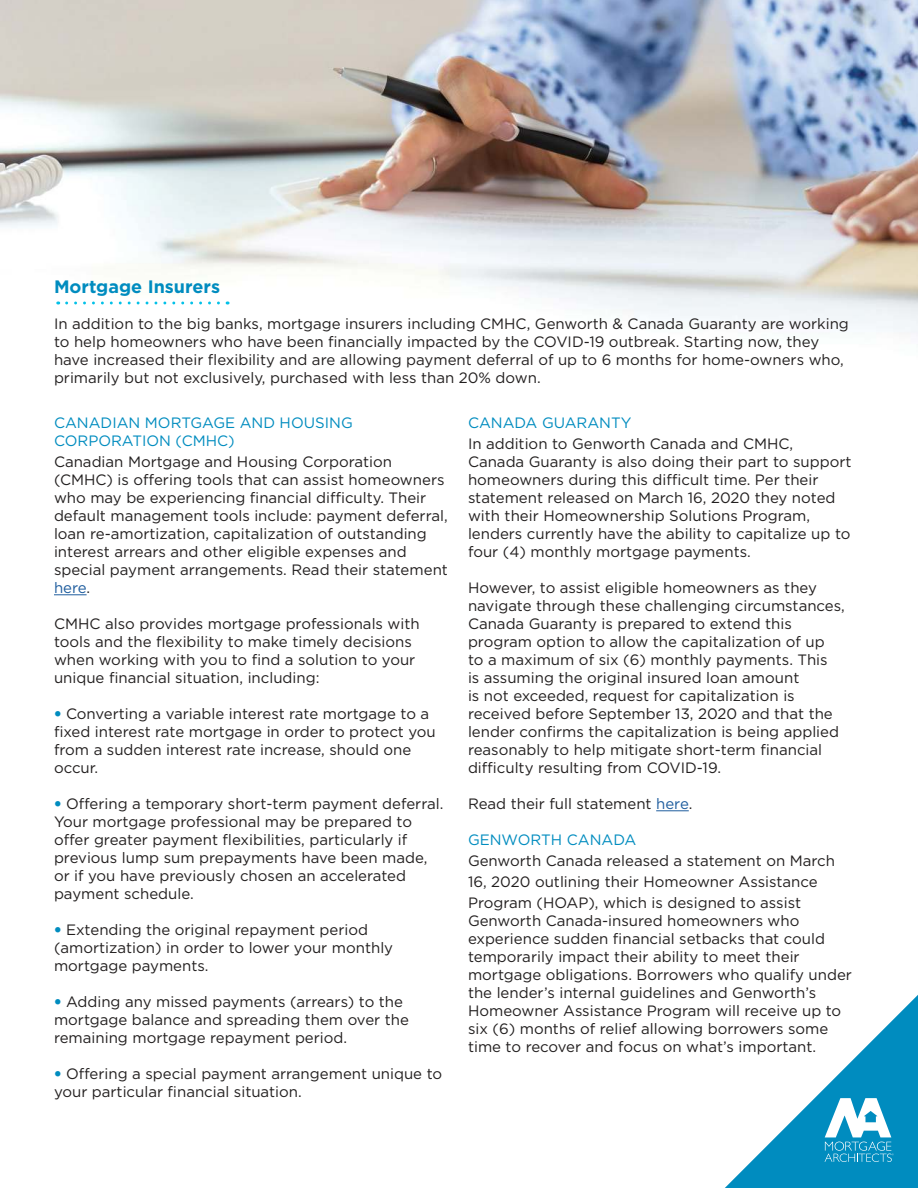
<style>
.page{position:relative;width:918px;height:1188px;background:#fff}
.page>*{position:absolute;margin:0;border:0;box-sizing:border-box;transform-origin:0 0}
.t1{font:700 18px "Gotham";color:#008cbf}
.t2{font:15px/18px "Gotham";color:#221f1f}
.t3{font:15px/18px "Gotham";color:#008cbf}
.s1{color:#1f5d9e}
.s2{font-family:"Avenir";color:#008cbf}
</style>
<div class="page">
<svg style="left:725px;top:995px;width:193px;height:193px"></svg>
<img style="left:0;top:0;width:918px;height:595px">
<hr style="left:54px;top:595px;width:33px;height:1px;background:#1f5d9e">
<hr style="left:656px;top:811px;width:33px;height:1px;background:#1f5d9e">
<svg style="left:67px;top:301px;width:161px;height:3px"></svg>
<p class="t1" style="left:54px;top:279px;width:168px">Mortgage Insurers</p>
<p class="t2" style="left:54px;top:316px;width:796px">In addition to the big banks, mortgage insurers including CMHC, Genworth &amp; Canada Guaranty are working to help homeowners who have been financially impacted by the COVID-19 outbreak. Starting now, they have increased their flexibility and are allowing payment deferral of up to 6 months for home-owners who, primarily but not exclusively, purchased with less than 20% down.</p>
<p class="t3" style="left:54px;top:414px;width:300px">CANADIAN MORTGAGE AND HOUSING<br>CORPORATION (CMHC)</p>
<p class="t2" style="left:54px;top:453px;width:395px">Canadian Mortgage and Housing Corporation (CMHC) is offering tools that can assist homeowners who may be experiencing financial difficulty. Their default management tools include: payment deferral, loan re-amortization, capitalization of outstanding interest arrears and other eligible expenses and special payment arrangements. Read their statement <span class="s1">here</span>.</p>
<p class="t2" style="left:54px;top:615px;width:367px">CMHC also provides mortgage professionals with tools and the flexibility to make timely decisions when working with you to find a solution to your unique financial situation, including:</p>
<p class="t2" style="left:54px;top:705px;width:383px"><span class="s2">•</span> Converting a variable interest rate mortgage to a fixed interest rate mortgage in order to protect you from a sudden interest rate increase, should one occur.</p>
<p class="t2" style="left:54px;top:795px;width:391px"><span class="s2">•</span> Offering a temporary short-term payment deferral.<br>Your mortgage professional may be prepared to offer greater payment flexibilities, particularly if previous lump sum prepayments have been made, or if you have previously chosen an accelerated payment schedule.</p>
<p class="t2" style="left:54px;top:921px;width:341px"><span class="s2">•</span> Extending the original repayment period (amortization) in order to lower your monthly mortgage payments.</p>
<p class="t2" style="left:54px;top:993px;width:356px"><span class="s2">•</span> Adding any missed payments (arrears) to the mortgage balance and spreading them over the remaining mortgage repayment period.</p>
<p class="t2" style="left:54px;top:1065px;width:390px"><span class="s2">•</span> Offering a special payment arrangement unique to your particular financial situation.</p>
<p class="t3" style="left:468px;top:414px;width:165px">CANADA GUARANTY</p>
<p class="t2" style="left:468px;top:435px;width:385px">In addition to Genworth Canada and CMHC, Canada Guaranty is also doing their part to support homeowners during this difficult time. Per their statement released on March 16, 2020 they noted with their Homeownership Solutions Program, lenders currently have the ability to capitalize up to four (4) monthly mortgage payments.</p>
<p class="t2" style="left:468px;top:579px;width:378px">However, to assist eligible homeowners as they navigate through these challenging circumstances, Canada Guaranty is prepared to extend this program option to allow the capitalization of up<br>to a maximum of six (6) monthly payments. This<br>is assuming the original insured loan amount<br>is not exceeded, request for capitalization is received before September 13, 2020 and that the lender confirms the capitalization is being applied reasonably to help mitigate short-term financial difficulty resulting from COVID-19.</p>
<p class="t2" style="left:468px;top:795px;width:226px">Read their full statement <span class="s1">here</span>.</p>
<p class="t3" style="left:468px;top:831px;width:170px">GENWORTH CANADA</p>
<p class="t2" style="left:468px;top:851px;width:369px;line-height:21px">Genworth Canada released a statement on March<br>16, 2020 outlining their Homeowner Assistance<br>Program (HOAP), which is designed to assist</p>
<p class="t2" style="left:468px;top:912px;width:386px">Genworth Canada-insured homeowners who experience sudden financial setbacks that could temporarily impact their ability to meet their mortgage obligations. Borrowers who qualify under the lender’s internal guidelines and Genworth’s Homeowner Assistance Program will receive up to six (6) months of relief allowing borrowers some time to recover and focus on what’s important.</p>
</div>
